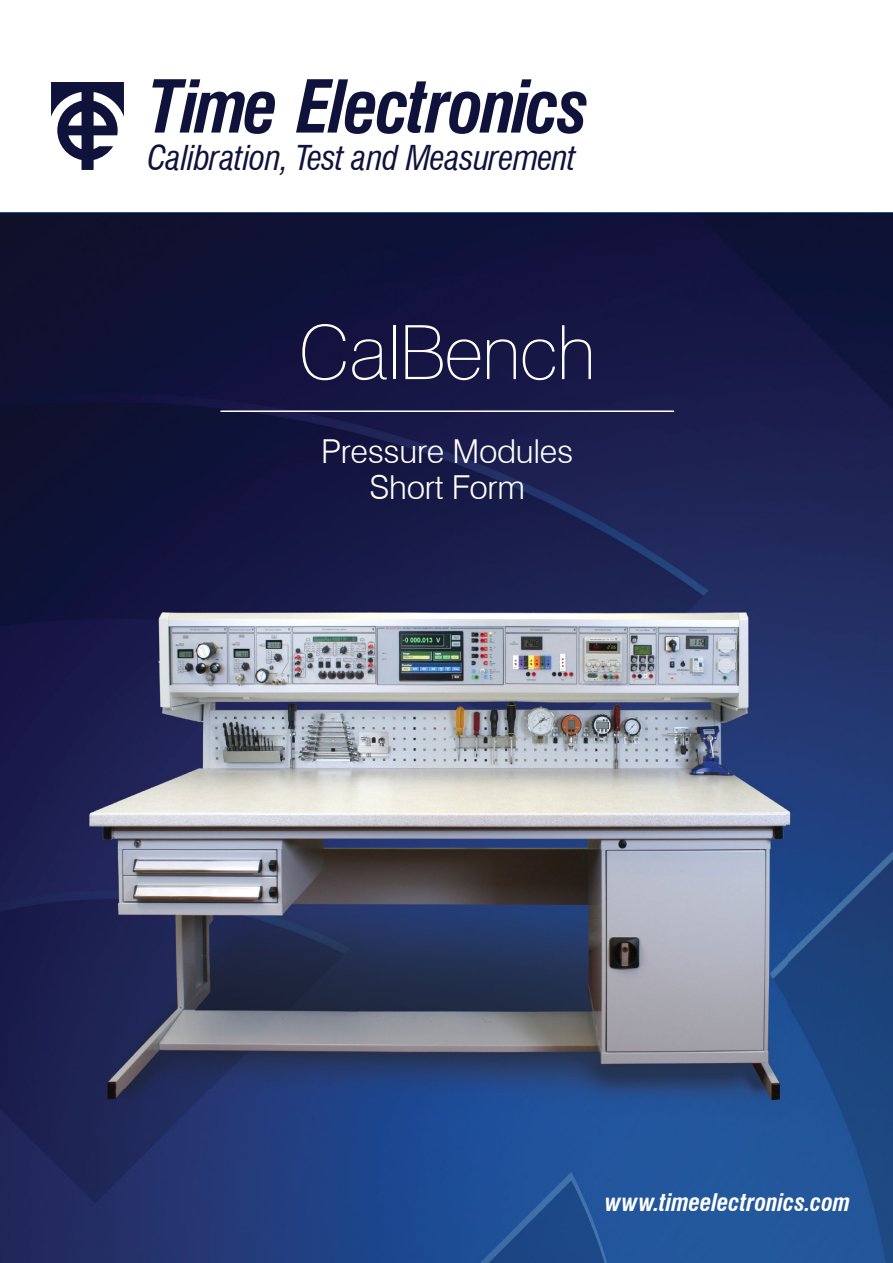
<style>
.page{position:relative;width:893px;height:1263px;background:#fff}
.page>*{position:absolute;margin:0;border:0;box-sizing:border-box;transform-origin:0 0}
.t1{font:100 75px "Swiss 721 BT";letter-spacing:-.02em;color:#fff}
.t2{font:italic 700 condensed 70.95px "Swiss 721 BT";letter-spacing:-.035em;color:#0f123b}
.t3{font:italic condensed 33.45px "Swiss 721 BT";letter-spacing:-.01em;color:#0f123b}
.t4{font:300 33px/36px "Swiss 721 BT";letter-spacing:-.01em;color:#fff;text-align:center}
.t5{font:italic 700 condensed 23.7px "Swiss 721 BT";letter-spacing:-.01em;color:#fff}
</style>
<div class="page">
<img style="left:0;top:213px;width:893px;height:1050px">
<svg style="left:51px;top:82px;width:73px;height:88px"></svg>
<img style="left:2px;top:574px;width:889px;height:567px">
<hr style="left:220px;top:410px;width:454px;height:2px;background:#fff">
<h2 class="t2" style="left:149px;top:64px;width:442px">Time Electronics</h2>
<p class="t3" style="left:147px;top:138px;width:430px">Calibration, Test and Measurement</p>
<h1 class="t1" style="left:299px;top:307px;width:299px">CalBench</h1>
<p class="t4" style="left:321px;top:433px;width:254px">Pressure Modules<br>Short Form</p>
<p class="t5" style="left:605px;top:1188px;width:247px">www.timeelectronics.com</p>
</div>
